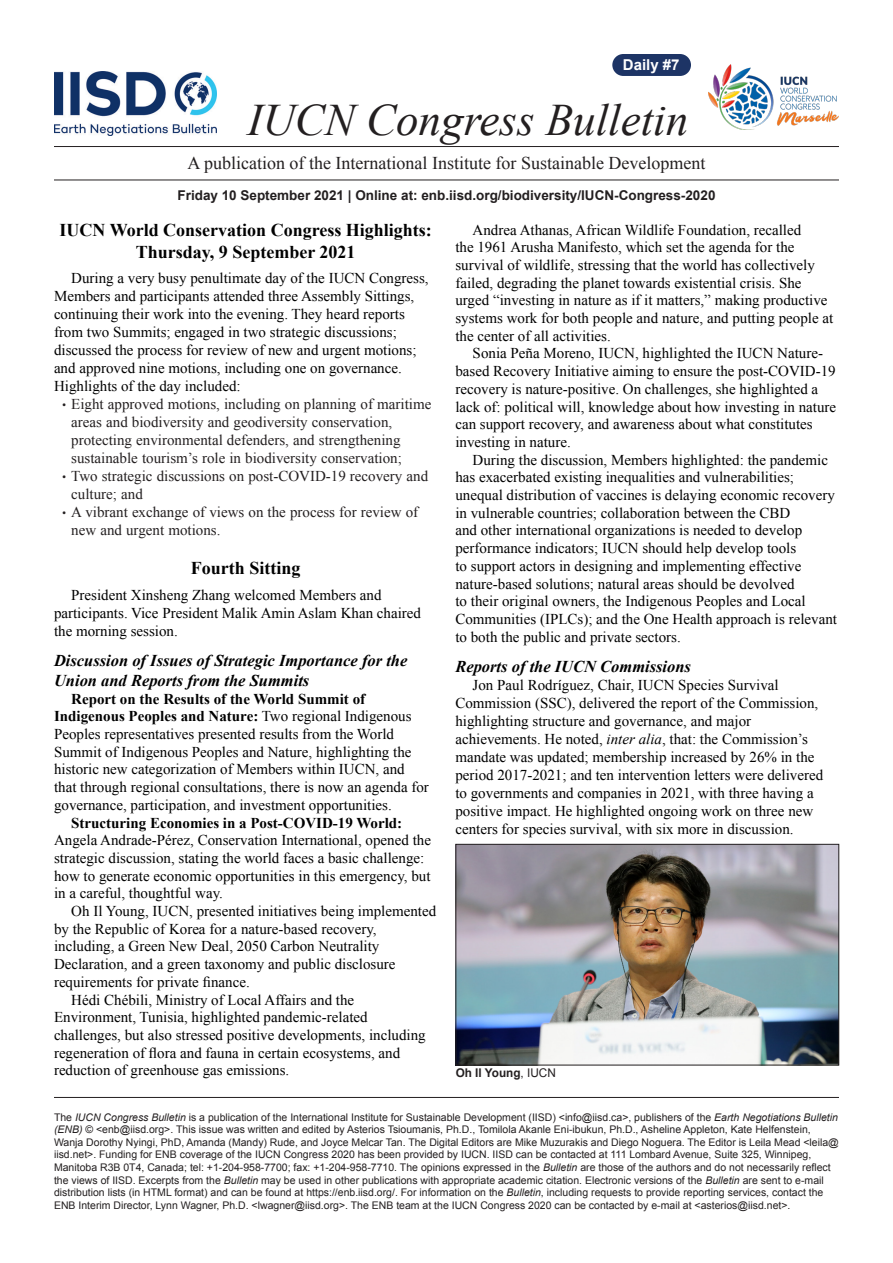
<style>
.page{position:relative;width:893px;height:1263px;background:#fff}
.page>*{position:absolute;margin:0;border:0;box-sizing:border-box;transform-origin:0 0}
.t1{font:italic 45px "Times New Roman";color:#231f20}
.ENB_-_Headline_2{font:700 18px/21.6px "Times New Roman";color:#000;text-align:center}
.t2{font:18px "Times New Roman";color:#231f20}
.ENB_-_Headline_3{font:italic 700 16.5px/19.8px "Times New Roman";color:#000}
.ENB_-_Body{font:15px/17.7px "Times New Roman";color:#000}
.t3{font:15px/18px "Times New Roman";color:#231f20}
.t4{font:700 15px "Arial";color:#fff}
.t5{font:700 13.5px "Arial";color:#231f20}
.t6{font:700 12px "Arial";color:#231f20}
.t7{font:10.5px/12.6px "Arial";color:#231f20}
.s1{font-family:"Lucida Sans Unicode"}
.s2{font-weight:700}
.s3{font-style:italic}
.s4{font-weight:400}
</style>
<div class="page">
<hr style="left:54px;top:146px;width:785px;height:1px;background:#231f20">
<hr style="left:54px;top:180px;width:785px;height:1px;background:#231f20">
<hr style="left:54px;top:1097px;width:785px;height:1px;background:#231f20">
<div style="left:612px;top:54px;width:79px;height:22px;background:#1d3465;border-radius:11px"></div>
<img style="left:708px;top:64px;width:131px;height:66px">
<img style="left:54px;top:71px;width:163px;height:64px">
<img style="left:458px;top:846px;width:379px;height:217px">
<div style="left:456px;top:844px;width:383px;height:221px;border:1px solid #231f20"></div>
<p class="t4" style="left:623px;top:55px;width:58px">Daily #7</p>
<h1 class="t1" style="left:247px;top:89px;width:442px">IUCN Congress Bulletin</h1>
<p class="t2" style="left:188px;top:151px;width:519px">A publication of the International Institute for Sustainable Development</p>
<p class="t5" style="left:177px;top:186px;width:539px">Friday 10 September 2021 | Online at: enb.iisd.org/biodiversity/IUCN-Congress-2020</p>
<p class="ENB_-_Headline_2" style="left:59px;top:219px;width:374px">IUCN World Conservation Congress Highlights:<br>Thursday, 9 September 2021</p>
<p class="ENB_-_Body" style="left:54px;top:269px;width:376px;text-indent:17px">During a very busy penultimate day of the IUCN Congress, Members and participants attended three Assembly Sittings, continuing their work into the evening. They heard reports from two Summits; engaged in two strategic discussions; discussed the process for review of new and urgent motions; and approved nine motions, including one on governance.<br>Highlights of the day included:</p>
<p class="t3" style="left:71px;top:395px;width:362px;text-indent:-12px"><span class="s1">•</span> Eight approved motions, including on planning of maritime areas and biodiversity and geodiversity conservation, protecting environmental defenders, and strengthening sustainable tourism’s role in biodiversity conservation;</p>
<p class="t3" style="left:71px;top:467px;width:358px;text-indent:-12px"><span class="s1">•</span> Two strategic discussions on post-COVID-19 recovery and culture; and</p>
<p class="t3" style="left:71px;top:503px;width:348px;text-indent:-12px"><span class="s1">•</span> A vibrant exchange of views on the process for review of new and urgent motions.</p>
<p class="ENB_-_Headline_2" style="left:191px;top:557px;width:111px">Fourth Sitting</p>
<p class="ENB_-_Body" style="left:54px;top:585px;width:369px;text-indent:17px">President Xinsheng Zhang welcomed Members and participants. Vice President Malik Amin Aslam Khan chaired the morning session.</p>
<p class="ENB_-_Headline_3" style="left:54px;top:650px;width:355px">Discussion of Issues of Strategic Importance for the<br>Union and Reports from the Summits</p>
<p class="ENB_-_Body" style="left:54px;top:689px;width:376px;text-indent:17px"><span class="s2">Report on the Results of the World Summit of Indigenous Peoples and Nature:</span> Two regional Indigenous Peoples representatives presented results from the World Summit of Indigenous Peoples and Nature, highlighting the historic new categorization of Members within IUCN, and that through regional consultations, there is now an agenda for governance, participation, and investment opportunities.</p>
<p class="ENB_-_Body" style="left:54px;top:813px;width:378px;text-indent:17px"><span class="s2">Structuring Economies in a Post-COVID-19 World:<br></span>Angela Andrade-Pérez, Conservation International, opened the strategic discussion, stating the world faces a basic challenge: how to generate economic opportunities in this emergency, but in a careful, thoughtful way.</p>
<p class="ENB_-_Body" style="left:54px;top:902px;width:384px;text-indent:17px">Oh Il Young, IUCN, presented initiatives being implemented by the Republic of Korea for a nature-based recovery, including, a Green New Deal, 2050 Carbon Neutrality Declaration, and a green taxonomy and public disclosure requirements for private finance.</p>
<p class="ENB_-_Body" style="left:54px;top:990px;width:373px;text-indent:17px">Hédi Chébili, Ministry of Local Affairs and the Environment, Tunisia, highlighted pandemic-related challenges, but also stressed positive developments, including regeneration of flora and fauna in certain ecosystems, and reduction of greenhouse gas emissions.</p>
<p class="ENB_-_Body" style="left:455px;top:220px;width:379px;text-indent:17px">Andrea Athanas, African Wildlife Foundation, recalled<br>the 1961 Arusha Manifesto, which set the agenda for the survival of wildlife, stressing that the world has collectively failed, degrading the planet towards existential crisis. She urged “investing in nature as if it matters,” making productive systems work for both people and nature, and putting people at the center of all activities.</p>
<p class="ENB_-_Body" style="left:455px;top:344px;width:382px;text-indent:17px">Sonia Peña Moreno, IUCN, highlighted the IUCN Nature&shy;based Recovery Initiative aiming to ensure the post-COVID-19 recovery is nature-positive. On challenges, she highlighted a lack of: political will, knowledge about how investing in nature can support recovery, and awareness about what constitutes investing in nature.</p>
<p class="ENB_-_Body" style="left:455px;top:450px;width:383px;text-indent:17px">During the discussion, Members highlighted: the pandemic has exacerbated existing inequalities and vulnerabilities; unequal distribution of vaccines is delaying economic recovery in vulnerable countries; collaboration between the CBD<br>and other international organizations is needed to develop performance indicators; IUCN should help develop tools<br>to support actors in designing and implementing effective nature-based solutions; natural areas should be devolved<br>to their original owners, the Indigenous Peoples and Local Communities (IPLCs); and the One Health approach is relevant to both the public and private sectors.</p>
<p class="ENB_-_Headline_3" style="left:455px;top:656px;width:237px">Reports of the IUCN Commissions</p>
<p class="ENB_-_Body" style="left:455px;top:676px;width:369px;text-indent:17px">Jon Paul Rodríguez, Chair, IUCN Species Survival Commission (SSC), delivered the report of the Commission, highlighting structure and governance, and major achievements. He noted, <span class="s3">inter alia</span>, that: the Commission’s mandate was updated; membership increased by 26% in the period 2017-2021; and ten intervention letters were delivered to governments and companies in 2021, with three having a positive impact. He highlighted ongoing work on three new centers for species survival, with six more in discussion.</p>
<p class="t6" style="left:456px;top:1065px;width:102px">Oh Il Young<span class="s4">, IUCN</span></p>
<p class="t7" style="left:54px;top:1111px;width:786px">The <span class="s3">IUCN Congress Bulletin</span> is a publication of the International Institute for Sustainable Development (IISD) &lt;info@iisd.ca&gt;, publishers of the <span class="s3">Earth Negotiations Bulletin (ENB)</span> © &lt;enb@iisd.org&gt;. This issue was written and edited by Asterios Tsioumanis, Ph.D., Tomilola Akanle Eni-ibukun, Ph.D., Asheline Appleton, Kate Helfenstein, Wanja Dorothy Nyingi, PhD, Amanda (Mandy) Rude, and Joyce Melcar Tan. The Digital Editors are Mike Muzurakis and Diego Noguera. The Editor is Leila Mead &lt;leila@ iisd.net&gt;. Funding for ENB coverage of the IUCN Congress 2020 has been provided by IUCN. IISD can be contacted at 111 Lombard Avenue, Suite 325, Winnipeg, Manitoba R3B 0T4, Canada; tel: +1-204-958-7700; fax: +1-204-958-7710. The opinions expressed in the <span class="s3">Bulletin</span> are those of the authors and do not necessarily reflect the views of IISD. Excerpts from the <span class="s3">Bulletin</span> may be used in other publications with appropriate academic citation. Electronic versions of the <span class="s3">Bulletin</span> are sent to e-mail distribution lists (in HTML format) and can be found at https://enb.iisd.org/. For information on the <span class="s3">Bulletin</span>, including requests to provide reporting services, contact the ENB Interim Director, Lynn Wagner, Ph.D. &lt;lwagner@iisd.org&gt;. The ENB team at the IUCN Congress 2020 can be contacted by e-mail at &lt;asterios@iisd.net&gt;.</p>
</div>
